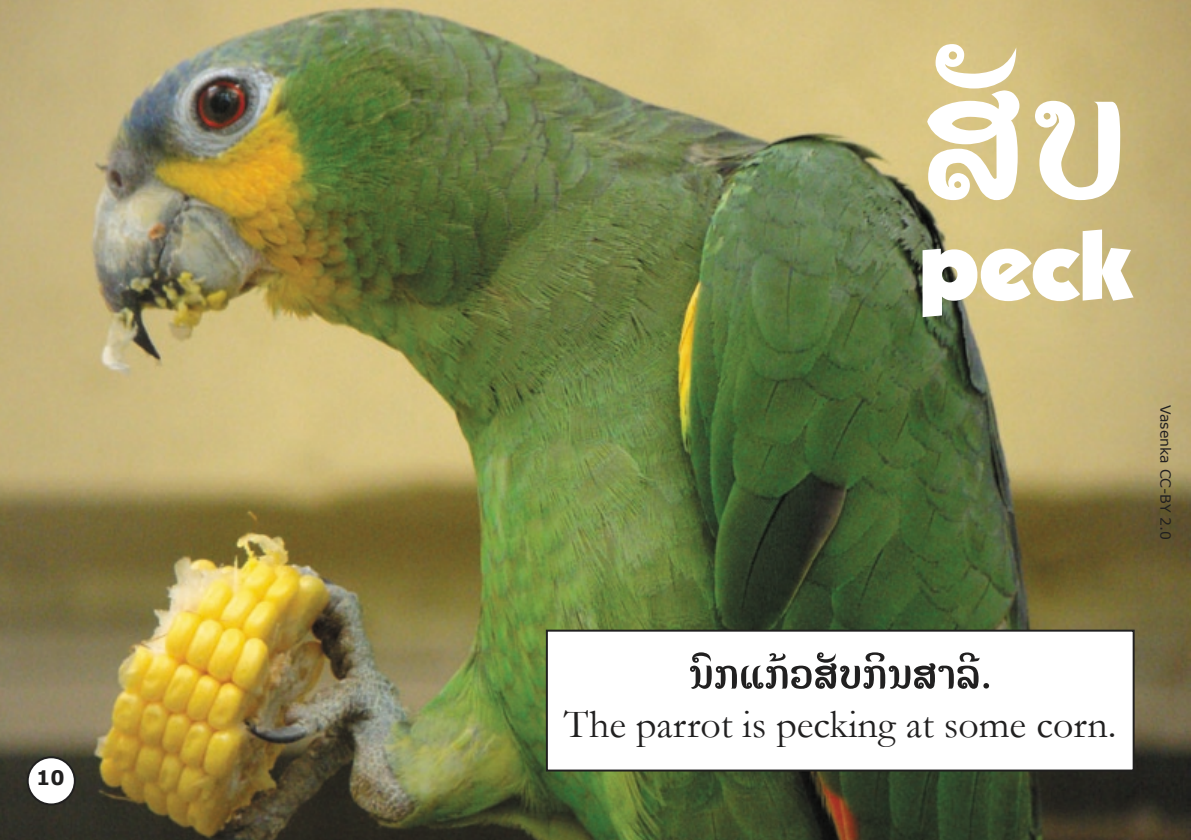
<style>
.page{position:relative;width:1191px;height:840px;background:#fff}
.page>*{position:absolute;margin:0;border:0;box-sizing:border-box;transform-origin:0 0}
.t1{font:300px "Alo Spain";color:#fff}
.t2{font:900 96px "Kabel IT Cby BT";color:#fff}
.t3{font:70px "Alo Spain";color:#212020}
.t4{font:40px "Ann Garamond";color:#212020}
.t5{font:700 20px "Verdana";color:#212020}
.t6{font:14px "Verdana";color:#212020}
</style>
<div class="page">
<img style="left:0;top:0;width:1191px;height:839px">
<div style="left:28px;top:756px;width:47px;height:48px;background:#fff;border-radius:50%"></div>
<div style="left:27px;top:755px;width:49px;height:50px;border:2px solid #212020;border-radius:50%"></div>
<div style="left:547px;top:630px;width:586px;height:140px;background:#fff"></div>
<div style="left:546px;top:629px;width:588px;height:142px;border:2px solid #212020"></div>
<p class="t5" style="left:36px;top:764px;width:30px">10</p>
<h1 class="t1" style="left:921px;top:4px;width:209px">eiv</h1>
<h2 class="t2" style="left:918px;top:207px;width:215px">peck</h2>
<p class="t6" style="left:1174px;top:405px;width:137px;rotate:90deg">Vasenka CC-BY 2.0</p>
<h3 class="t3" style="left:688px;top:642px;width:314px">aodJdhceivd[aektp.</h3>
<p class="t4" style="left:564px;top:696px;width:554px">The parrot is pecking at some corn.</p>
</div>
